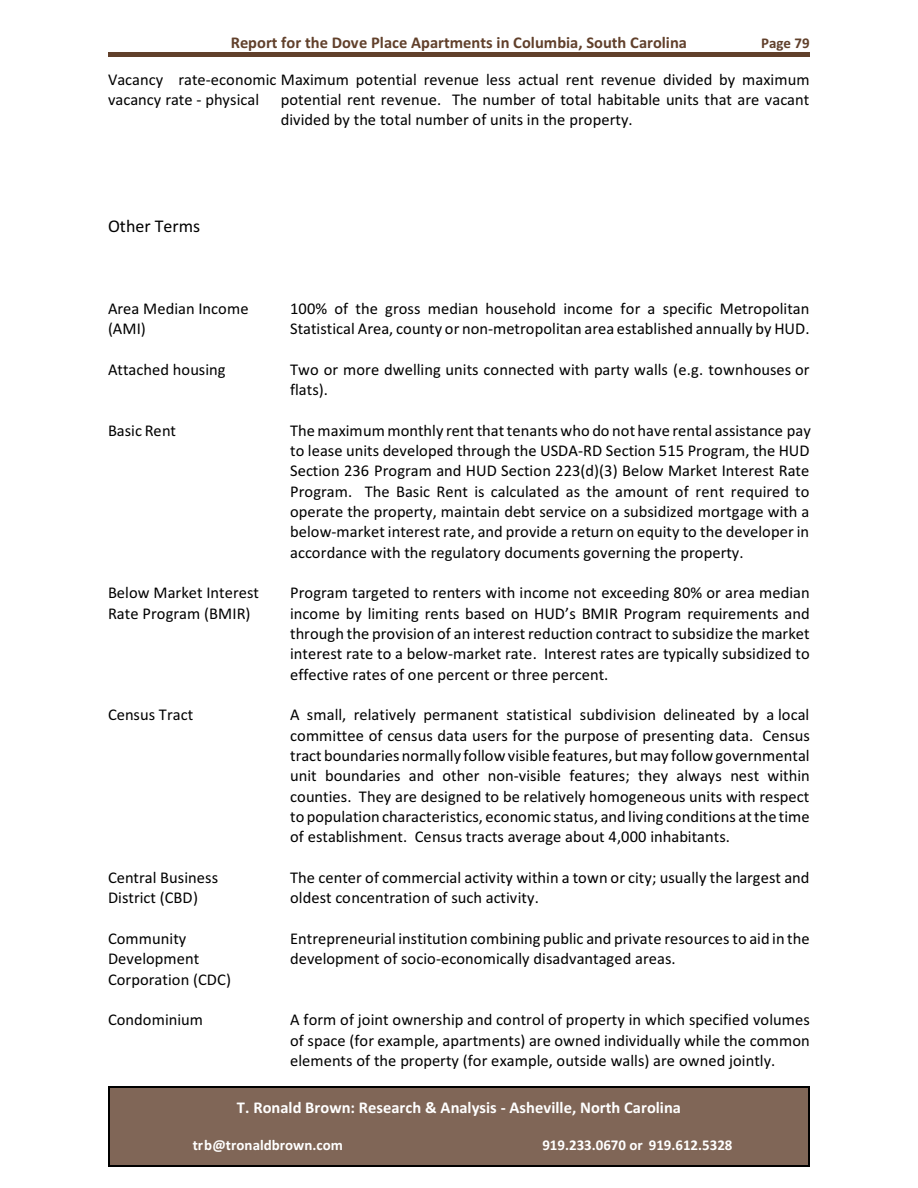
<style>
.page{position:relative;width:918px;height:1188px;background:#fff}
.page>*{position:absolute;margin:0;border:0;box-sizing:border-box;transform-origin:0 0}
.t1{font:18px "Calibri";color:#000}
.t2{font:16.5px/20.4px "Calibri";color:#000}
.t3{font:700 16.5px "Calibri";letter-spacing:.005em;color:#fff}
.t4{font:700 16.5px "Calibri";color:#61402b}
.t5{font:700 15px "Calibri";color:#fff}
.t6{font:700 15px "Calibri";color:#61402b}
</style>
<div class="page">
<div style="left:108px;top:1087px;width:702px;height:79px;background:#806657"></div>
<hr style="left:108px;top:1087px;width:1px;height:79px;background:#000">
<hr style="left:809px;top:1087px;width:1px;height:79px;background:#000">
<hr style="left:108px;top:1087px;width:702px;height:1px;background:#000">
<hr style="left:108px;top:1165px;width:702px;height:1px;background:#000">
<hr style="left:108px;top:53px;width:702px;height:4px;background:#61402b">
<p class="t4" style="left:231px;top:36px;width:458px">Report for the Dove Place Apartments in Columbia, South Carolina</p>
<p class="t6" style="left:761px;top:37px;width:50px">Page 79</p>
<p class="t2" style="left:108px;top:70px;width:703px">Vacancy rate-economic Maximum potential revenue less actual rent revenue divided by maximum vacancy rate - physical</p>
<p class="t2" style="left:281px;top:91px;width:530px">potential rent revenue. The number of total habitable units that are vacant divided by the total number of units in the property.</p>
<p class="t1" style="left:108px;top:218px;width:94px">Other Terms</p>
<p class="t2" style="left:108px;top:299px;width:142px">Area Median Income (AMI)</p>
<p class="t2" style="left:290px;top:299px;width:521px">100% of the gross median household income for a specific Metropolitan<br>Statistical Area, county or non-metropolitan area established annually by HUD.</p>
<p class="t2" style="left:108px;top:360px;width:119px">Attached housing</p>
<p class="t2" style="left:290px;top:360px;width:521px">Two or more dwelling units connected with party walls (e.g. townhouses or flats).</p>
<p class="t2" style="left:108px;top:421px;width:70px">Basic Rent</p>
<p class="t2" style="left:290px;top:421px;width:522px;text-align:justify">Themaximummonthly rent that tenants who do not have rental assistance pay to lease units developed through the USDA-RD Section 515 Program, the HUD Section 236 Program and HUD Section 223(d)(3) Below Market Interest Rate Program. The Basic Rent is calculated as the amount of rent required to operate the property, maintain debt service on a subsidized mortgage with a below-market interest rate, and provide a return on equity to the developer in accordance with the regulatory documents governing the property.</p>
<p class="t2" style="left:108px;top:584px;width:153px">Below Market Interest<br>Rate Program (BMIR)</p>
<p class="t2" style="left:290px;top:584px;width:521px;text-align:justify">Program targeted to renters with income not exceeding 80% or area median income by limiting rents based on HUD’s BMIR Program requirements and through the provision of an interest reduction contract to subsidize the market interest rate to a below-market rate. Interest rates are typically subsidized to effective rates of one percent or three percent.</p>
<p class="t2" style="left:108px;top:706px;width:87px">Census Tract</p>
<p class="t2" style="left:290px;top:706px;width:521px;text-align:justify">A small, relatively permanent statistical subdivision delineated by a local committee of census data users for the purpose of presenting data. Census tract boundaries normally followvisible features, but may followgovernmental unit boundaries and other non-visible features; they always nest within counties. They are designed to be relatively homogeneous units with respect to population characteristics, economic status, and living conditions at the time of establishment. Census tracts average about 4,000 inhabitants.</p>
<p class="t2" style="left:108px;top:869px;width:112px">Central Business<br>District (CBD)</p>
<p class="t2" style="left:290px;top:869px;width:521px">The center of commercial activity within a town or city; usually the largest and oldest concentration of such activity.</p>
<p class="t2" style="left:108px;top:930px;width:125px">Community<br>Development<br>Corporation (CDC)</p>
<p class="t2" style="left:290px;top:930px;width:521px">Entrepreneurial institution combining public and private resources to aid in the development of socio-economically disadvantaged areas.</p>
<p class="t2" style="left:108px;top:1011px;width:97px">Condominium</p>
<p class="t2" style="left:290px;top:1011px;width:521px;text-align:justify">A form of joint ownership and control of property in which specified volumes of space (for example, apartments) are owned individually while the common elements of the property (for example, outside walls) are owned jointly.</p>
<p class="t3" style="left:237px;top:1101px;width:446px">T. Ronald Brown: Research &amp; Analysis - Asheville, North Carolina</p>
<p class="t5" style="left:193px;top:1139px;width:152px">trb@tronaldbrown.com</p>
<p class="t5" style="left:542px;top:1139px;width:192px">919.233.0670 or 919.612.5328</p>
</div>
